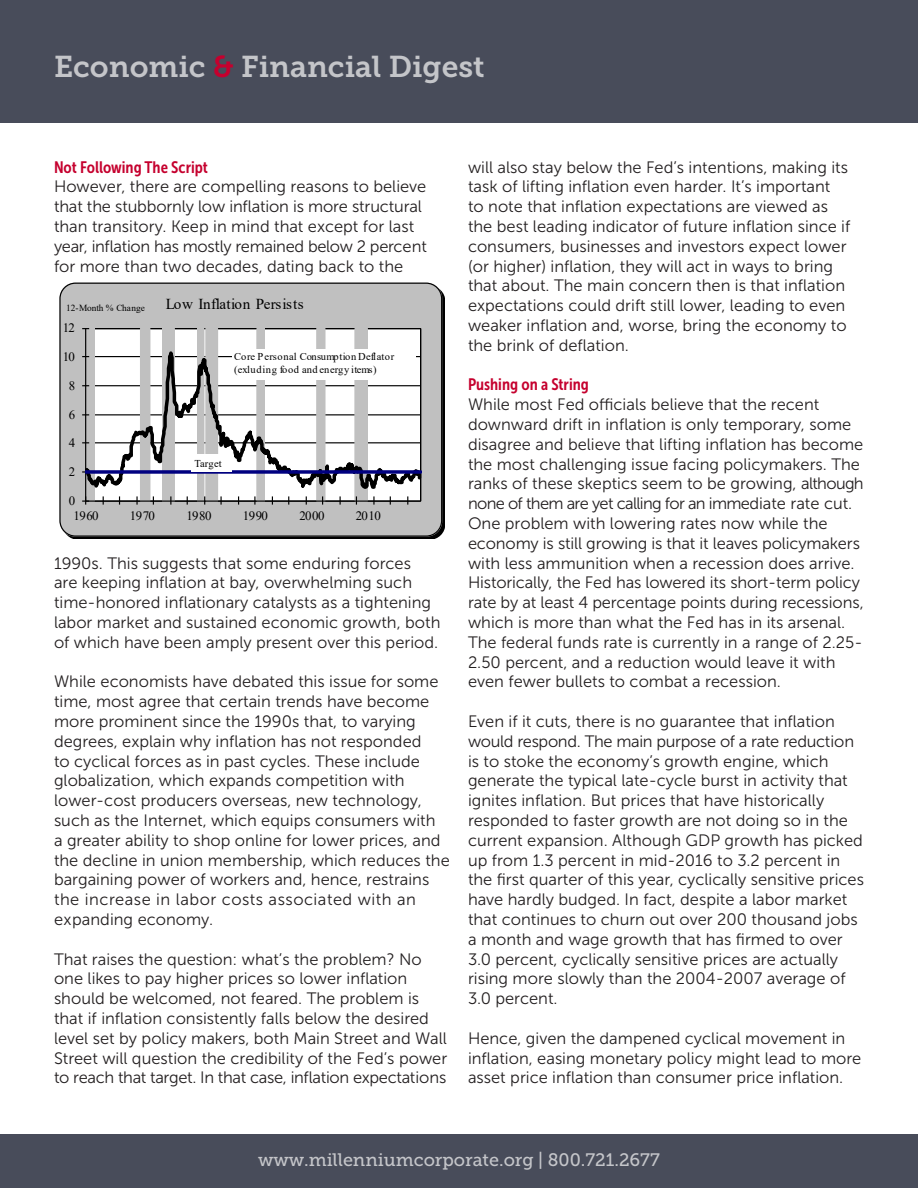
<style>
.page{position:relative;width:918px;height:1188px;background:#fff}
.page>*{position:absolute;margin:0;border:0;box-sizing:border-box;transform-origin:0 0}
.t1{font:30px "Museo Slab 700";color:#c4c5c9}
.t2{font:18px "Museo Slab 500";color:#c4c5c9}
.t3{font:16.5px/19.8px "Museo Sans 300";color:#231f20}
.t4{font:16.5px "Museo Sans Cond 700";color:#c5002e}
.t5{font:15.15px "Times New Roman";letter-spacing:.02em;color:#000}
.t6{font:12.75px "Times New Roman";letter-spacing:-.045em;color:#000}
.t7{font:10.5px/12.8px "Times New Roman";letter-spacing:.055em;color:#000}
.t8{font:10.5px "Times New Roman";color:#000}
.t9{font:9.3px "Times New Roman";color:#000}
.s1{color:#c5002e}
</style>
<div class="page">
<div style="left:0;top:0;width:918px;height:122px;background:#484c5a"></div>
<div style="left:0;top:1134px;width:918px;height:54px;background:#484c5a"></div>
<div style="left:59px;top:283px;width:383px;height:254px;background:#c0c0c0;border-radius:16px"></div>
<svg style="left:82px;top:500px;width:5px;height:5px"></svg>
<svg style="left:85px;top:328px;width:336px;height:174px"></svg>
<svg style="left:86px;top:470px;width:335px;height:4px"></svg>
<div style="left:59px;top:283px;width:383px;height:254px;border:1px solid #000;border-radius:15px"></div>
<div style="left:232px;top:349px;width:183px;height:30px;background:#fff"></div>
<div style="left:191px;top:454px;width:41px;height:17px;background:#fff"></div>
<p class="t1" style="left:54px;top:49px;width:432px">Economic <span class="s1">&amp;</span> Financial Digest</p>
<p class="t4" style="left:54px;top:158px;width:156px">Not Following The Script</p>
<p class="t3" style="left:54px;top:177px;width:375px">However, there are compelling reasons to believe that the stubbornly low inflation is more structural than transitory. Keep in mind that except for last year, inflation has mostly remained below 2 percent for more than two decades, dating back to the</p>
<p class="t9" style="left:66px;top:302px;width:80px">12-Month % Change</p>
<p class="t6" style="left:63px;top:319px;width:14px">12</p>
<p class="t6" style="left:63px;top:348px;width:14px">10</p>
<p class="t6" style="left:69px;top:377px;width:8px">8</p>
<p class="t6" style="left:69px;top:405px;width:8px">6</p>
<p class="t6" style="left:69px;top:434px;width:8px">4</p>
<p class="t6" style="left:69px;top:463px;width:8px">2</p>
<p class="t6" style="left:69px;top:492px;width:8px">0</p>
<p class="t5" style="left:166px;top:293px;width:139px">Low Inflation Persists</p>
<p class="t7" style="left:234px;top:350px;width:161px">Core Personal Consumption Deflator (exluding food and energy items)</p>
<p class="t8" style="left:194px;top:456px;width:29px">Target</p>
<p class="t6" style="left:74px;top:506px;width:27px">1960</p>
<p class="t6" style="left:130px;top:506px;width:27px">1970</p>
<p class="t6" style="left:186px;top:506px;width:27px">1980</p>
<p class="t6" style="left:243px;top:506px;width:27px">1990</p>
<p class="t6" style="left:299px;top:506px;width:27px">2000</p>
<p class="t6" style="left:356px;top:506px;width:27px">2010</p>
<p class="t3" style="left:54px;top:553px;width:388px">1990s. This suggests that some enduring forces<br>are keeping inflation at bay, overwhelming such time-honored inflationary catalysts as a tightening labor market and sustained economic growth, both of which have been amply present over this period.</p>
<p class="t3" style="left:54px;top:672px;width:397px">While economists have debated this issue for some time, most agree that certain trends have become more prominent since the 1990s that, to varying degrees, explain why inflation has not responded<br>to cyclical forces as in past cycles. These include globalization, which expands competition with lower-cost producers overseas, new technology, such as the Internet, which equips consumers with<br>a greater ability to shop online for lower prices, and the decline in union membership, which reduces the bargaining power of workers and, hence, restrains the increase in labor costs associated with an expanding economy.</p>
<p class="t3" style="left:54px;top:949px;width:395px">That raises the question: what’s the problem? No one likes to pay higher prices so lower inflation should be welcomed, not feared. The problem is that if inflation consistently falls below the desired level set by policy makers, both Main Street and Wall Street will question the credibility of the Fed’s power to reach that target. In that case, inflation expectations</p>
<p class="t3" style="left:468px;top:157px;width:384px">will also stay below the Fed’s intentions, making its task of lifting inflation even harder. It’s important<br>to note that inflation expectations are viewed as the best leading indicator of future inflation since if consumers, businesses and investors expect lower (or higher) inflation, they will act in ways to bring that about. The main concern then is that inflation expectations could drift still lower, leading to even weaker inflation and, worse, bring the economy to the brink of deflation.</p>
<p class="t4" style="left:468px;top:375px;width:122px">Pushing on a String</p>
<p class="t3" style="left:468px;top:395px;width:397px">While most Fed officials believe that the recent downward drift in inflation is only temporary, some disagree and believe that lifting inflation has become the most challenging issue facing policymakers. The ranks of these skeptics seem to be growing, although none of them are yet calling for an immediate rate cut.<br>One problem with lowering rates now while the economy is still growing is that it leaves policymakers with less ammunition when a recession does arrive.<br>Historically, the Fed has lowered its short-term policy rate by at least 4 percentage points during recessions, which is more than what the Fed has in its arsenal.<br>The federal funds rate is currently in a range of 2.25- 2.50 percent, and a reduction would leave it with even fewer bullets to combat a recession.</p>
<p class="t3" style="left:468px;top:712px;width:397px">Even if it cuts, there is no guarantee that inflation would respond. The main purpose of a rate reduction is to stoke the economy’s growth engine, which generate the typical late-cycle burst in activity that ignites inflation. But prices that have historically responded to faster growth are not doing so in the current expansion. Although GDP growth has picked up from 1.3 percent in mid-2016 to 3.2 percent in the first quarter of this year, cyclically sensitive prices have hardly budged. In fact, despite a labor market that continues to churn out over 200 thousand jobs a month and wage growth that has firmed to over 3.0 percent, cyclically sensitive prices are actually rising more slowly than the 2004-2007 average of 3.0 percent.</p>
<p class="t3" style="left:468px;top:1028px;width:395px">Hence, given the dampened cyclical movement in inflation, easing monetary policy might lead to more asset price inflation than consumer price inflation.</p>
<p class="t2" style="left:258px;top:1150px;width:403px">www.millenniumcorporate.org | 800.721.2677</p>
</div>
